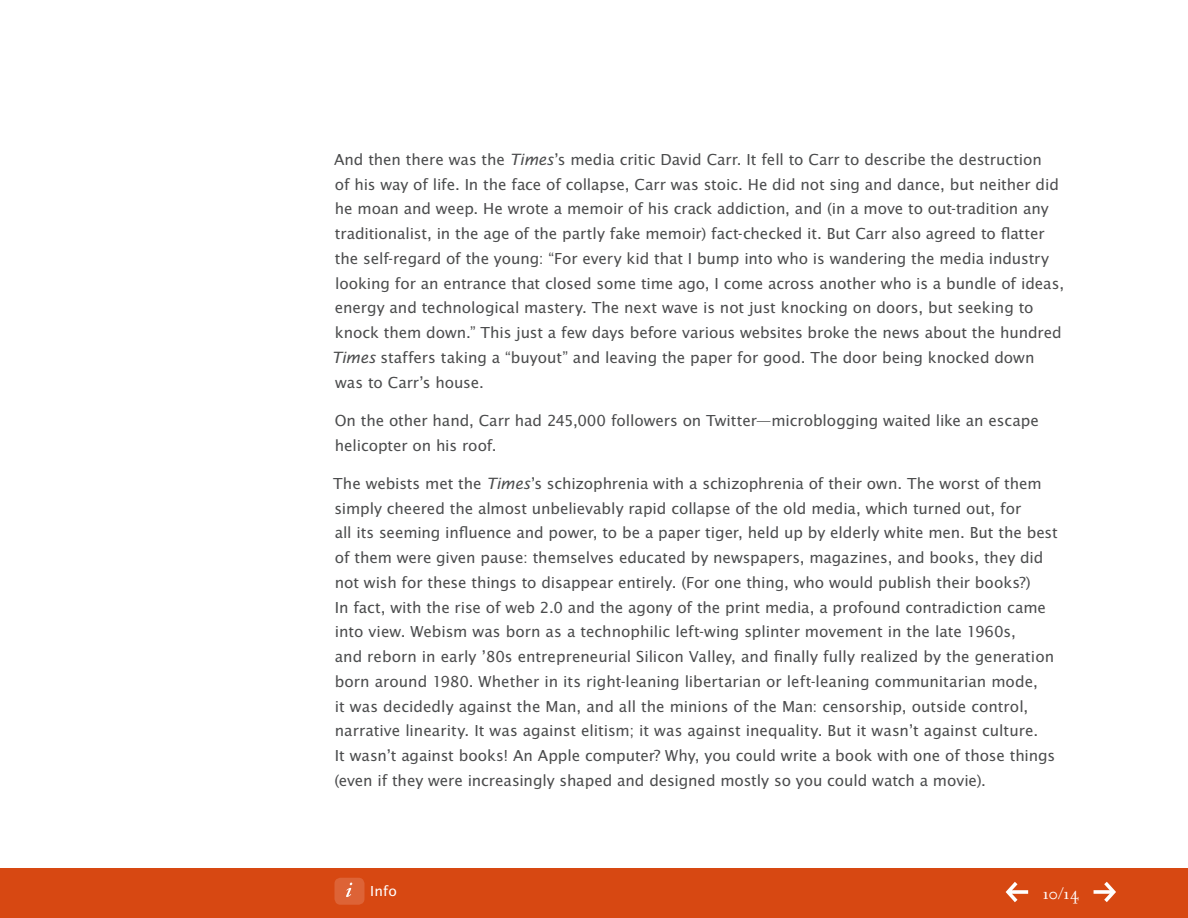
<style>
.page{position:relative;width:1188px;height:918px;background:#fff}
.page>*{position:absolute;margin:0;border:0;box-sizing:border-box;transform-origin:0 0}
.t1{font:18px "Filosofia OT";color:#fff}
.t2{font:16.5px/24.8px "Lucida Sans EFOP";letter-spacing:-.005em;color:#4b4c4d}
.t3{font:15px "Lucida Sans EFOP";color:#fff}
.s1{font-style:italic;font-size:16.8px}
</style>
<div class="page">
<div style="left:0;top:869px;width:1188px;height:49px;background:#d74812"></div>
<div style="left:334px;top:878px;width:30px;height:27px;background:#dd6336;border-radius:6px"></div>
<svg style="left:346px;top:883px;width:6px;height:14px"></svg>
<svg style="left:1006px;top:882px;width:22px;height:20px"></svg>
<svg style="left:1094px;top:882px;width:22px;height:20px"></svg>
<p class="t2" style="left:332px;top:148px;width:734px">And then there was the <span class="s1">Times</span>’s media critic David Carr. It fell to Carr to describe the destruction<br>of his way of life. In the face of collapse, Carr was stoic. He did not sing and dance, but neither did he moan and weep. He wrote a memoir of his crack addiction, and (in a move to out-tradition any traditionalist, in the age of the partly fake memoir) fact-checked it. But Carr also agreed to flatter the self-regard of the young: “For every kid that I bump into who is wandering the media industry looking for an entrance that closed some time ago, I come across another who is a bundle of ideas, energy and technological mastery. The next wave is not just knocking on doors, but seeking to knock them down.” This just a few days before various websites broke the news about the hundred <span class="s1">Times</span> staffers taking a “buyout” and leaving the paper for good. The door being knocked down was to Carr’s house.</p>
<p class="t2" style="left:335px;top:409px;width:706px">On the other hand, Carr had 245,000 followers on Twitter—microblogging waited like an escape helicopter on his roof.</p>
<p class="t2" style="left:333px;top:472px;width:726px">The webists met the <span class="s1">Times</span>’s schizophrenia with a schizophrenia of their own. The worst of them simply cheered the almost unbelievably rapid collapse of the old media, which turned out, for<br>all its seeming influence and power, to be a paper tiger, held up by elderly white men. But the best of them were given pause: themselves educated by newspapers, magazines, and books, they did not wish for these things to disappear entirely. (For one thing, who would publish their books?)<br>In fact, with the rise of web 2.0 and the agony of the print media, a profound contradiction came into view. Webism was born as a technophilic left-wing splinter movement in the late 1960s,<br>and reborn in early ’80s entrepreneurial Silicon Valley, and finally fully realized by the generation born around 1980. Whether in its right-leaning libertarian or left-leaning communitarian mode,<br>it was decidedly against the Man, and all the minions of the Man: censorship, outside control, narrative linearity. It was against elitism; it was against inequality. But it wasn’t against culture.<br>It wasn’t against books! An Apple computer? Why, you could write a book with one of those things (even if they were increasingly shaped and designed mostly so you could watch a movie).</p>
<p class="t3" style="left:370px;top:883px;width:28px">Info</p>
<p class="t1" style="left:1042px;top:884px;width:39px">10/14</p>
</div>
